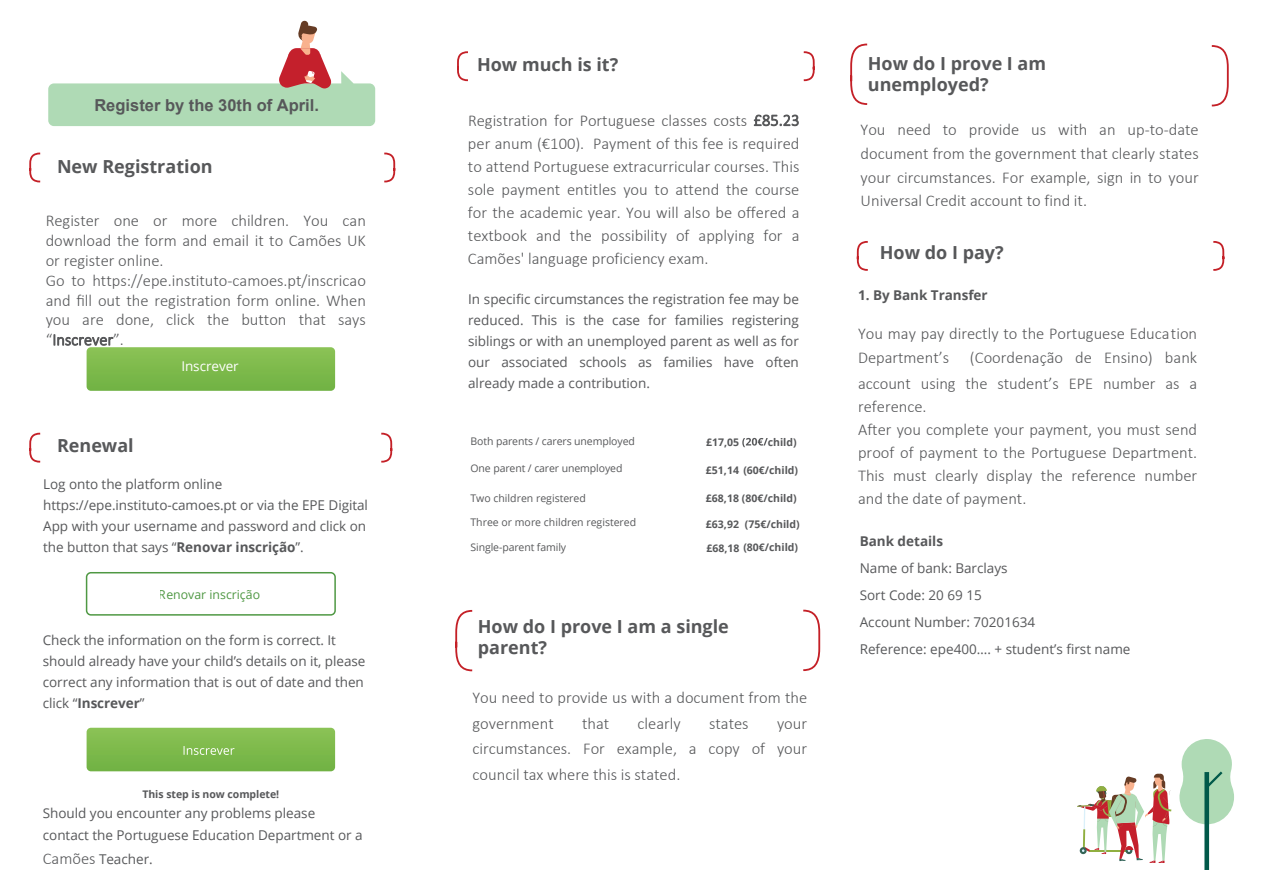
<style>
.page{position:relative;width:1263px;height:893px;background:#fff}
.page>*{position:absolute;margin:0;border:0;box-sizing:border-box;transform-origin:0 0}
.t1{font:700 18px/21.6px "Open Sans";color:#57585a}
.t2{font:300 16.5px/23.1px "Calibri";color:#57585a}
.t3{font:700 16.5px "Arial";color:#57585a}
.t4{font:13.5px/21px "Open Sans";color:#57585a}
.t5{font:700 13.5px "Open Sans";color:#57585a}
.t6{font:13.5px "Open Sans";letter-spacing:-.005em;color:#fff}
.t7{font:12.3px "Open Sans";color:#4f9843}
.t8{font:10.5px "Open Sans";letter-spacing:-.01em;color:#57585a}
.t9{font:700 10.5px "Open Sans";color:#57585a}
.s1{font-weight:700}
.s2{font-family:"Calibri";font-weight:300;font-size:16.5px}
</style>
<div class="page">
<div style="left:1204px;top:772px;width:5px;height:98px;background:#01594a"></div>
<svg style="left:1179px;top:739px;width:55px;height:86px"></svg>
<svg style="left:48px;top:20px;width:327px;height:106px"></svg>
<svg style="left:29px;top:152px;width:12px;height:31px"></svg>
<svg style="left:384px;top:152px;width:12px;height:31px"></svg>
<svg style="left:29px;top:432px;width:12px;height:31px"></svg>
<svg style="left:381px;top:432px;width:12px;height:31px"></svg>
<svg style="left:856px;top:241px;width:12px;height:30px"></svg>
<svg style="left:457px;top:51px;width:11px;height:31px"></svg>
<svg style="left:1213px;top:241px;width:12px;height:30px"></svg>
<svg style="left:1211px;top:45px;width:18px;height:62px"></svg>
<svg style="left:850px;top:43px;width:18px;height:62px"></svg>
<svg style="left:803px;top:609px;width:18px;height:62px"></svg>
<svg style="left:455px;top:610px;width:18px;height:62px"></svg>
<svg style="left:87px;top:347px;width:248px;height:44px;background:#7eba4d"></svg>
<div style="left:86px;top:572px;width:250px;height:44px;border:2px solid #4f9843;border-radius:4px"></div>
<svg style="left:87px;top:728px;width:248px;height:43px;background:#7fba4e"></svg>
<svg style="left:1077px;top:774px;width:94px;height:89px"></svg>
<svg style="left:742px;top:438px;width:26px;height:9px"></svg>
<svg style="left:803px;top:51px;width:12px;height:31px"></svg>
<p class="t3" style="left:94px;top:93px;width:226px">Register by the 30th of April.</p>
<p class="t1" style="left:57px;top:155px;width:157px">New Registration</p>
<p class="t2" style="left:46px;top:211px;width:322px;line-height:19.8px">Register one or more children. You can download the form and email it to Camões UK or register online.<br>Go to https://epe.instituto-camoes.pt/inscricao and fill out the registration form online. When you are done, click the button that says “Inscrever”.</p>
<p class="t6" style="left:181px;top:357px;width:59px">Inscrever</p>
<p class="t1" style="left:57px;top:434px;width:78px">Renewal</p>
<p class="t4" style="left:43px;top:473px;width:326px">Log onto the platform online https://epe.instituto-camoes.pt or via the EPE Digital App with your username and password and click on the button that says “<span class="s1">Renovar inscrição</span>”.</p>
<p class="t7" style="left:159px;top:586px;width:103px">Renovar inscrição</p>
<p class="t4" style="left:43px;top:629px;width:324px">Check the information on the form is correct. It should already have your child’s details on it, please correct any information that is out of date and then click “<span class="s1">Inscrever</span>”</p>
<p class="t9" style="left:142px;top:787px;width:138px">This step is now complete!</p>
<p class="t4" style="left:43px;top:802px;width:321px;line-height:21.5px">Should you encounter any problems please contact the Portuguese Education Department or a</p>
<p class="t4" style="left:43px;top:849px;width:112px"><span class="s2">Camões</span> Teacher.</p>
<p class="t1" style="left:477px;top:53px;width:143px">How much is it?</p>
<p class="t1" style="left:868px;top:52px;width:180px">How do I prove I am unemployed?</p>
<p class="t2" style="left:468px;top:108px;width:333px;text-align:justify">Registration for Portuguese classes costs £85.23 per anum (€100). Payment of this fee is required to attend Portuguese extracurricular courses. This sole payment entitles you to attend the course for the academic year. You will also be offered a textbook and the possibility of applying for a Camões' language proficiency exam.</p>
<p class="t4" style="left:468px;top:288px;width:332px;text-align:justify">In specific circumstances the registration fee may be reduced. This is the case for families registering siblings or with an unemployed parent as well as for our associated schools as families have often already made a contribution.</p>
<p class="t8" style="left:470px;top:434px;width:166px">Both parents / carers unemployed</p>
<p class="t8" style="left:470px;top:461px;width:153px">One parent / carer unemployed</p>
<p class="t8" style="left:470px;top:491px;width:117px">Two children registered</p>
<p class="t8" style="left:470px;top:515px;width:167px">Three or more children registered</p>
<p class="t8" style="left:470px;top:540px;width:97px">Single-parent family</p>
<p class="t9" style="left:706px;top:434px;width:35px">£17,05</p>
<p class="t9" style="left:768px;top:434px;width:30px">child)</p>
<p class="t9" style="left:706px;top:463px;width:94px">£51,14 (60€/child)</p>
<p class="t9" style="left:706px;top:491px;width:92px">£68,18 (80€/child)</p>
<p class="t9" style="left:706px;top:516px;width:95px">£63,92 (75€/child)</p>
<p class="t9" style="left:706px;top:541px;width:35px">£68,18</p>
<p class="t9" style="left:743px;top:540px;width:56px">(80€/child)</p>
<p class="t1" style="left:478px;top:615px;width:253px">How do I prove I am a single parent?</p>
<p class="t2" style="left:473px;top:685px;width:336px;line-height:25.7px">You need to provide us with a document from the government</p>
<p class="t2" style="left:582px;top:711px;width:29px">that</p>
<p class="t2" style="left:638px;top:711px;width:45px">clearly</p>
<p class="t2" style="left:709px;top:711px;width:41px">states</p>
<p class="t2" style="left:473px;top:710px;width:336px;line-height:25.7px;text-align:justify;text-indent:304px">your circumstances. For example, a copy of your council tax where this is stated.</p>
<p class="t2" style="left:861px;top:117px;width:340px;line-height:23.9px;text-align:justify">You need to provide us with an up-to-date document from the government that clearly states your circumstances. For example, sign in to your Universal Credit account to find it.</p>
<p class="t1" style="left:880px;top:242px;width:125px">How do I pay?</p>
<p class="t5" style="left:858px;top:286px;width:131px">1. By Bank Transfer</p>
<p class="t2" style="left:858px;top:322px;width:341px">You may pay directly to the Portuguese Education<br>Department’s</p>
<p class="t2" style="left:858px;top:344px;width:341px;line-height:26.4px;text-align:right">(Coordenação de Ensino) bank<br>account using the student’s EPE number as a</p>
<p class="t2" style="left:858px;top:395px;width:341px">reference.<br>After you complete your payment, you must send proof of payment to the Portuguese Department.<br>This must clearly display the reference number and the date of payment.</p>
<p class="t5" style="left:860px;top:532px;width:85px">Bank details</p>
<p class="t4" style="left:860px;top:554px;width:272px;line-height:27px">Name of bank: Barclays<br>Sort Code: 20 69 15<br>Account Number: 70201634<br>Reference: epe400…. + student’s first name</p>
</div>
